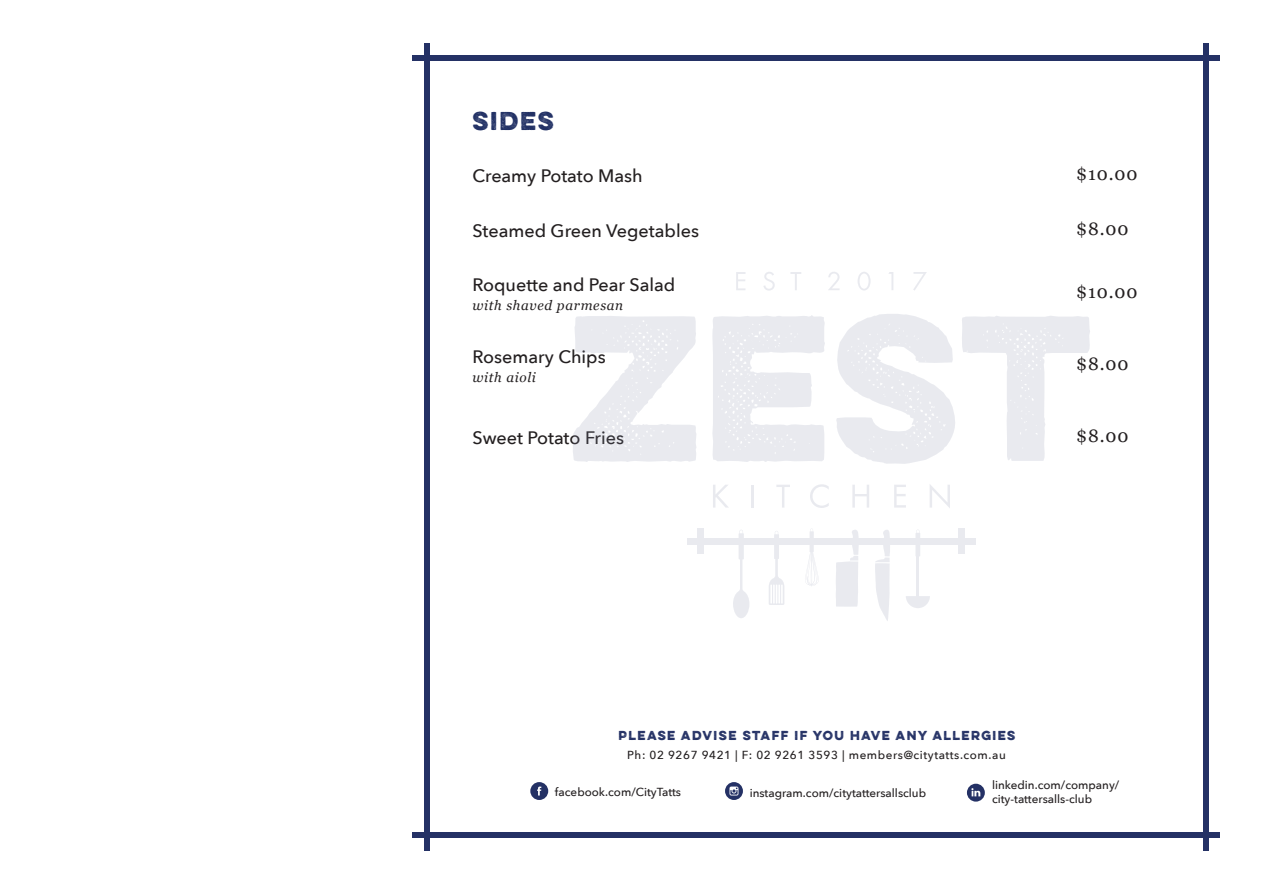
<style>
.page{position:relative;width:1263px;height:893px;background:#fff}
.page>*{position:absolute;margin:0;border:0;box-sizing:border-box;transform-origin:0 0}
.t1{font:700 23.1px "Eveleth";letter-spacing:.075em;color:#223165}
.t2{font:500 18px "Avenir Next";color:#231f20}
.t3{font:18px "Georgia";letter-spacing:.05em;color:#231f20}
.t4{font:italic 13.5px "Georgia";letter-spacing:.05em;color:#231f20}
.t5{font:500 11.7px "Avenir Next";color:#231f20}
.t6{font:500 11.7px "Avenir Next";letter-spacing:.05em;color:#231f20}
.t7{font:700 11.7px "Eveleth";letter-spacing:.125em;color:#243165}
</style>
<div class="page">
<svg style="left:875px;top:530px;width:15px;height:91px"></svg>
<svg style="left:836px;top:530px;width:23px;height:77px"></svg>
<div style="left:774px;top:534px;width:5px;height:25px;background:#e9eaef"></div>
<svg style="left:769px;top:559px;width:15px;height:46px"></svg>
<div style="left:809px;top:531px;width:5px;height:21px;background:#e9eaef"></div>
<svg style="left:806px;top:548px;width:12px;height:38px"></svg>
<hr style="left:739px;top:530px;width:4px;height:12px;background:#f6f7f9;border-radius:2px">
<div style="left:739px;top:533px;width:5px;height:26px;background:#e9eaef"></div>
<svg style="left:733px;top:559px;width:16px;height:59px"></svg>
<hr style="left:917px;top:555px;width:2px;height:42px;background:#243165">
<svg style="left:906px;top:596px;width:24px;height:12px"></svg>
<div style="left:915px;top:533px;width:5px;height:23px;background:#e9eaef"></div>
<div style="left:687px;top:538px;width:289px;height:6px;background:#e9eaef"></div>
<svg style="left:713px;top:485px;width:15px;height:23px"></svg>
<hr style="left:751px;top:485px;width:3px;height:23px;background:#243165">
<svg style="left:776px;top:485px;width:14px;height:23px"></svg>
<svg style="left:810px;top:484px;width:19px;height:24px"></svg>
<svg style="left:852px;top:485px;width:17px;height:23px"></svg>
<svg style="left:894px;top:485px;width:12px;height:23px"></svg>
<svg style="left:930px;top:485px;width:20px;height:23px"></svg>
<svg style="left:736px;top:272px;width:9px;height:18px"></svg>
<svg style="left:763px;top:272px;width:12px;height:19px"></svg>
<svg style="left:790px;top:272px;width:11px;height:18px"></svg>
<svg style="left:828px;top:272px;width:11px;height:18px"></svg>
<svg style="left:858px;top:272px;width:12px;height:19px"></svg>
<svg style="left:889px;top:272px;width:4px;height:18px"></svg>
<svg style="left:913px;top:272px;width:14px;height:18px"></svg>
<svg style="left:573px;top:316px;width:123px;height:146px"></svg>
<svg style="left:712px;top:315px;width:113px;height:147px"></svg>
<svg style="left:836px;top:314px;width:119px;height:150px"></svg>
<svg style="left:962px;top:316px;width:128px;height:145px"></svg>
<div style="left:698px;top:528px;width:6px;height:26px;background:#e9eaef"></div>
<div style="left:959px;top:528px;width:6px;height:26px;background:#e9eaef"></div>
<div style="left:530px;top:782px;width:18px;height:18px;background:#243165;border-radius:50%"></div>
<svg style="left:537px;top:786px;width:4px;height:9px"></svg>
<svg style="left:967px;top:784px;width:18px;height:18px"></svg>
<svg style="left:971px;top:788px;width:9px;height:8px"></svg>
<svg style="left:725px;top:782px;width:18px;height:18px"></svg>
<svg style="left:729px;top:786px;width:9px;height:9px"></svg>
<div style="left:1203px;top:43px;width:6px;height:807px;background:#243165"></div>
<div style="left:412px;top:832px;width:808px;height:6px;background:#243165"></div>
<div style="left:424px;top:43px;width:5px;height:807px;background:#243165"></div>
<div style="left:412px;top:55px;width:808px;height:6px;background:#243165"></div>
<p class="t1" style="left:472px;top:103px;width:83px">SIDES</p>
<p class="t2" style="left:472px;top:160px;width:172px">Creamy Potato Mash</p>
<p class="t3" style="left:1076px;top:160px;width:63px">$10.00</p>
<p class="t2" style="left:472px;top:215px;width:228px">Steamed Green Vegetables</p>
<p class="t3" style="left:1076px;top:215px;width:54px">$8.00</p>
<p class="t2" style="left:472px;top:269px;width:204px">Roquette and Pear Salad</p>
<p class="t4" style="left:472px;top:295px;width:152px">with shaved parmesan</p>
<p class="t3" style="left:1076px;top:279px;width:63px">$10.00</p>
<p class="t2" style="left:472px;top:341px;width:135px">Rosemary Chips</p>
<p class="t4" style="left:472px;top:367px;width:65px">with aioli</p>
<p class="t3" style="left:1076px;top:351px;width:54px">$8.00</p>
<p class="t2" style="left:472px;top:423px;width:153px">Sweet Potato Fries</p>
<p class="t3" style="left:1076px;top:423px;width:54px">$8.00</p>
<p class="t7" style="left:618px;top:727px;width:398px">PLEASE ADVISE STAFF IF YOU HAVE ANY ALLERGIES</p>
<p class="t6" style="left:627px;top:745px;width:380px">Ph: 02 9267 9421 | F: 02 9261 3593 | members@citytatts.com.au</p>
<p class="t5" style="left:555px;top:782px;width:128px">facebook.com/CityTatts</p>
<p class="t5" style="left:992px;top:774px;width:129px">linkedin.com/company/</p>
<p class="t5" style="left:992px;top:788px;width:102px">city-tattersalls-club</p>
<p class="t5" style="left:750px;top:783px;width:178px">instagram.com/citytattersallsclub</p>
</div>
